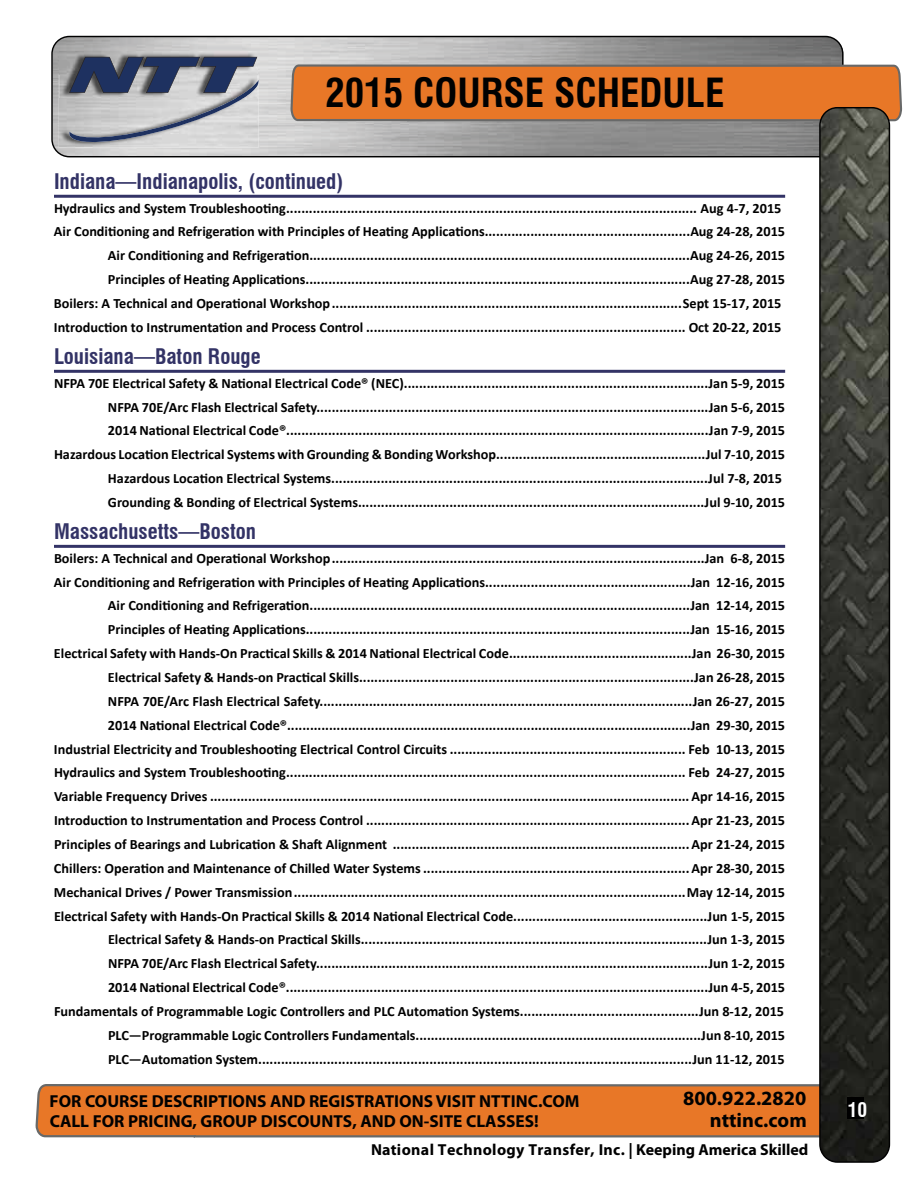
<style>
.page{position:relative;width:918px;height:1188px;background:#fff}
.page>*{position:absolute;margin:0;border:0;box-sizing:border-box;transform-origin:0 0}
.t1{font:700 condensed 39.15px "Swiss 721 BT";color:#010101}
.t2{font:700 condensed 21px "Swiss 721 BT";color:#336}
.t3{font:700 20.25px/21.8px "Myriad Pro";color:#010101;text-align:right}
.t4{font:700 condensed 19.5px "Swiss 721 BT";color:#fff}
.t5{font:700 condensed 18px "Swiss 721 BT";color:#fff}
.t6{font:700 17.4px/20.2px "Myriad Pro";color:#010101}
.t7{font:700 15.9px "Myriad Pro";letter-spacing:.02em;color:#010101}
.t8{font:700 14.25px/23.9px "Calibri";color:#000;text-align:right}
.s1{font-size:19.5px}
</style>
<div class="page">
<svg style="left:51px;top:36px;width:793px;height:121px;background:#a2a2a2"></svg>
<svg style="left:291px;top:64px;width:611px;height:57px;background:#dd762e"></svg>
<svg style="left:36px;top:1084px;width:783px;height:53px;background:#de762d"></svg>
<svg style="left:819px;top:107px;width:71px;height:1056px;background:#34352f"></svg>
<img style="left:59px;top:98px;width:200px;height:50px">
<img style="left:59px;top:52px;width:198px;height:46px">
<svg style="left:69px;top:57px;width:193px;height:90px;background:#969ba7"></svg>
<div style="left:848px;top:1097px;width:16px;height:22px;background:#000"></div>
<hr style="left:54px;top:195px;width:731px;height:3px;background:#336">
<hr style="left:54px;top:370px;width:731px;height:3px;background:#336">
<hr style="left:54px;top:545px;width:731px;height:3px;background:#336">
<h1 class="t1" style="left:325px;top:69px;width:401px">2015 COURSE SCHEDULE</h1>
<h2 class="t2" style="left:54px;top:169px;width:291px">Indiana—Indianapolis, (continued)</h2>
<p class="t8" style="left:54px;top:196px;width:733px">Hydraulics and System Troubleshooting............................................................................................................ Aug 4-7, 2015<br>Air Conditioning and Refrigeration with Principles of Heating Applications......................................................Aug 24-28, 2015<br>Air Conditioning and Refrigeration....................................................................................................Aug 24-26, 2015<br>Principles of Heating Applications.....................................................................................................Aug 27-28, 2015<br>Boilers: A Technical and Operational Workshop............................................................................................Sept 15-17, 2015<br>Introduction to Instrumentation and Process Control .................................................................................... Oct 20-22, 2015</p>
<h2 class="t2" style="left:54px;top:344px;width:208px">Louisiana—Baton Rouge</h2>
<p class="t8" style="left:54px;top:371px;width:733px">NFPA 70E Electrical Safety &amp; National Electrical Code® (NEC)................................................................................Jan 5-9, 2015<br>NFPA 70E/Arc Flash Electrical Safety.......................................................................................................Jan 5-6, 2015<br>2014 National Electrical Code®...............................................................................................................Jan 7-9, 2015<br>Hazardous Location Electrical Systems with Grounding &amp; Bonding Workshop.......................................................Jul 7-10, 2015<br>Hazardous Location Electrical Systems...................................................................................................Jul 7-8, 2015<br>Grounding &amp; Bonding of Electrical Systems...........................................................................................Jul 9-10, 2015</p>
<h2 class="t2" style="left:54px;top:519px;width:204px">Massachusetts—Boston</h2>
<p class="t8" style="left:54px;top:546px;width:733px">Boilers: A Technical and Operational Workshop..................................................................................................Jan 6-8, 2015<br>Air Conditioning and Refrigeration with Principles of Heating Applications......................................................Jan 12-16, 2015<br>Air Conditioning and Refrigeration....................................................................................................Jan 12-14, 2015<br>Principles of Heating Applications.....................................................................................................Jan 15-16, 2015<br>Electrical Safety with Hands-On Practical Skills &amp; 2014 National Electrical Code................................................Jan 26-30, 2015<br>Electrical Safety &amp; Hands-on Practical Skills........................................................................................Jan 26-28, 2015<br>NFPA 70E/Arc Flash Electrical Safety..................................................................................................Jan 26-27, 2015<br>2014 National Electrical Code®..........................................................................................................Jan 29-30, 2015<br>Industrial Electricity and Troubleshooting Electrical Control Circuits .............................................................. Feb 10-13, 2015<br>Hydraulics and System Troubleshooting......................................................................................................... Feb 24-27, 2015<br>Variable Frequency Drives ..............................................................................................................................Apr 14-16, 2015<br>Introduction to Instrumentation and Process Control .....................................................................................Apr 21-23, 2015<br>Principles of Bearings and Lubrication &amp; Shaft Alignment ..............................................................................Apr 21-24, 2015<br>Chillers: Operation and Maintenance of Chilled Water Systems ......................................................................Apr 28-30, 2015<br>Mechanical Drives / Power Transmission.......................................................................................................May 12-14, 2015<br>Electrical Safety with Hands-On Practical Skills &amp; 2014 National Electrical Code...................................................Jun 1-5, 2015<br>Electrical Safety &amp; Hands-on Practical Skills...........................................................................................Jun 1-3, 2015<br>NFPA 70E/Arc Flash Electrical Safety.......................................................................................................Jun 1-2, 2015<br>2014 National Electrical Code®...............................................................................................................Jun 4-5, 2015<br>Fundamentals of Programmable Logic Controllers and PLC Automation Systems...............................................Jun 8-12, 2015<br>PLC—Programmable Logic Controllers Fundamentals...........................................................................Jun 8-10, 2015<br>PLC—Automation System..................................................................................................................Jun 11-12, 2015</p>
<h3 class="t3" style="left:683px;top:1087px;width:125px">800.922.2820 nttinc.com</h3>
<p class="t6" style="left:50px;top:1090px;width:531px">FOR COURSE DESCRIPTIONS AND REGISTRATIONS VISIT NTTINC.COM<br>CALL FOR PRICING, GROUP DISCOUNTS, AND ON-SITE CLASSES!</p>
<p class="t7" style="left:371px;top:1139px;width:439px">National Technology Transfer, Inc. | Keeping America Skilled</p>
<p class="t5" style="left:844px;top:1091px;width:24px">10<span class="s1">1 0</span></p>
<h3 class="t4" style="left:848px;top:1098px;width:21px">1 01</h3>
</div>
